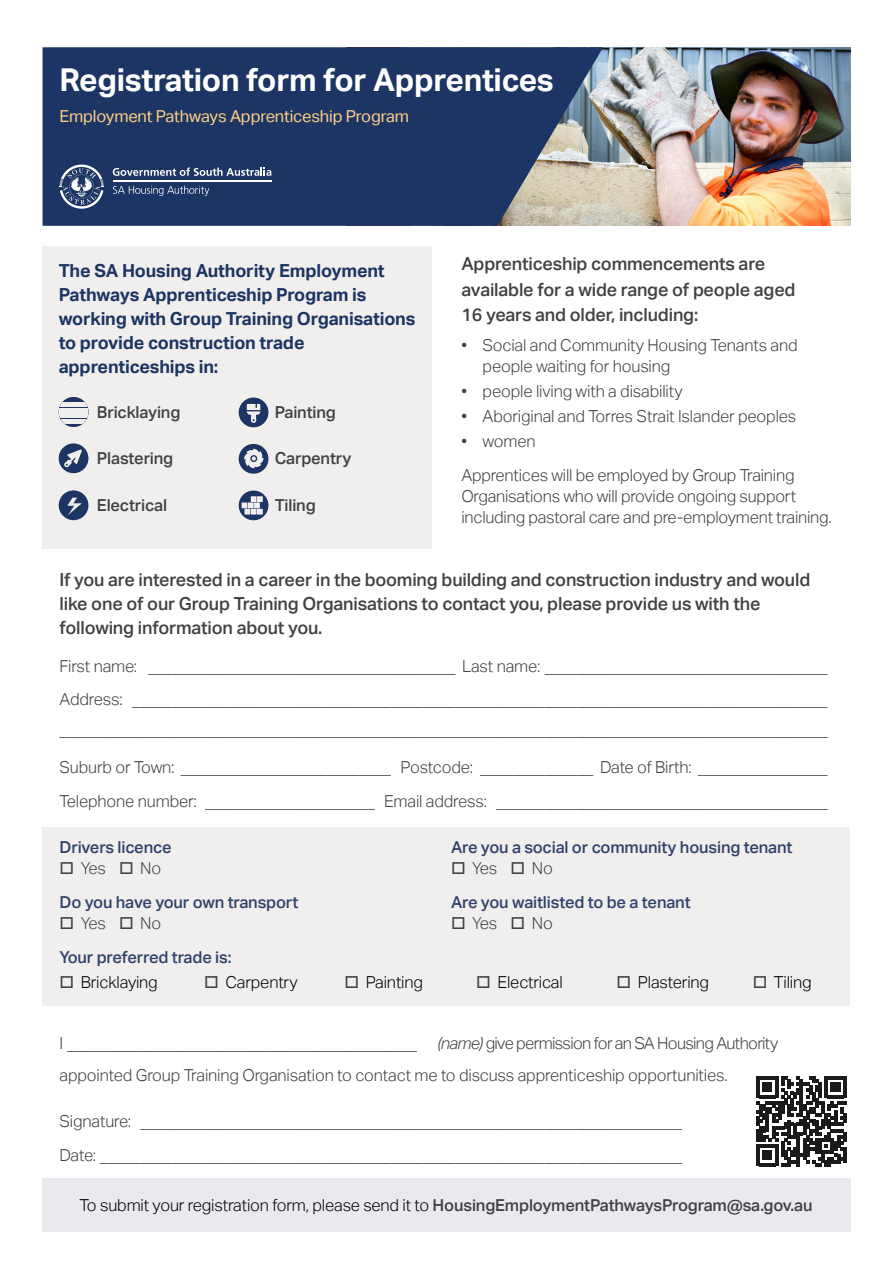
<style>
.page{position:relative;width:893px;height:1263px;background:#fff}
.page>*{position:absolute;margin:0;border:0;box-sizing:border-box;transform-origin:0 0}
._3__Body_Copy{font:700 31.5px "Aktiv Grotesk";letter-spacing:-.01em;color:#fff}
._1__Heading_-_BURG{font:500 18px/24px "Aktiv Grotesk";letter-spacing:-.01em;color:#414042}
._3__Body_Copy-2{font:700 18px/24px "Aktiv Grotesk";letter-spacing:-.01em;color:#1c3564}
._3__Body_Copy-3{font:500 18px/25.5px "Aktiv Grotesk";letter-spacing:-.01em;color:#414042}
._3__Body_Copy-4{font:300 16.5px/21px "Aktiv Grotesk";letter-spacing:-.01em;color:#414042}
._3__Body_Copy-5{font:300 16.5px "Aktiv Grotesk";letter-spacing:-.01em;color:#000}
._3__Body_Copy-6{font:500 16.5px "Aktiv Grotesk";letter-spacing:-.01em;color:#31426d}
._3__Body_Copy-7{font:500 16.5px "Aktiv Grotesk";letter-spacing:-.01em;color:#414042}
._3__Body_Copy-8{font:16.5px "Aktiv Grotesk";letter-spacing:-.01em;color:#ffcf86}
.s1{color:#414042}
.s2{font-style:italic}
.s3{font-weight:500;color:#414042}
</style>
<div class="page">
<div style="left:43px;top:827px;width:807px;height:179px;background:#f1efed"></div>
<img style="left:603px;top:47px;width:247px;height:179px">
<svg style="left:43px;top:47px;width:560px;height:179px;background:#2c426b"></svg>
<hr style="left:113px;top:181px;width:158px;height:1px;background:#fff">
<svg style="left:113px;top:167px;width:158px;height:9px"></svg>
<svg style="left:60px;top:165px;width:44px;height:44px;background:#5b6d8f"></svg>
<svg style="left:113px;top:186px;width:96px;height:10px"></svg>
<div style="left:42px;top:247px;width:390px;height:302px;background:#f1efed"></div>
<div style="left:59px;top:397px;width:29px;height:30px;background:#1c3564;border-radius:50%"></div>
<div style="left:65px;top:402px;width:14px;height:5px;background:#f1efed"></div>
<div style="left:79px;top:402px;width:9px;height:5px;background:#f1efed"></div>
<div style="left:61px;top:408px;width:13px;height:5px;background:#f1efed"></div>
<div style="left:75px;top:408px;width:13px;height:5px;background:#f1efed"></div>
<div style="left:65px;top:413px;width:14px;height:5px;background:#f1efed"></div>
<div style="left:79px;top:413px;width:9px;height:5px;background:#f1efed"></div>
<div style="left:61px;top:419px;width:13px;height:5px;background:#f1efed"></div>
<svg style="left:59px;top:402px;width:6px;height:22px"></svg>
<svg style="left:75px;top:419px;width:12px;height:5px"></svg>
<div style="left:239px;top:398px;width:29px;height:29px;background:#1c3564;border-radius:50%"></div>
<svg style="left:247px;top:404px;width:13px;height:19px"></svg>
<div style="left:59px;top:443px;width:29px;height:30px;background:#1c3564;border-radius:50%"></div>
<svg style="left:64px;top:449px;width:18px;height:18px"></svg>
<div style="left:239px;top:444px;width:29px;height:30px;background:#1c3564;border-radius:50%"></div>
<svg style="left:244px;top:449px;width:20px;height:19px"></svg>
<div style="left:59px;top:490px;width:29px;height:30px;background:#1c3564;border-radius:50%"></div>
<svg style="left:67px;top:498px;width:15px;height:17px"></svg>
<div style="left:239px;top:490px;width:29px;height:30px;background:#1c3564;border-radius:50%"></div>
<svg style="left:242px;top:496px;width:21px;height:19px"></svg>
<div style="left:42px;top:1179px;width:808px;height:53px;background:#eaeaee"></div>
<svg style="left:756px;top:1076px;width:90px;height:90px"></svg>
<hr style="left:843px;top:1148px;width:3px;height:15px;background:#000">
<p class="_3__Body_Copy" style="left:60px;top:62px;width:496px">Registration form for Apprentices</p>
<p class="_3__Body_Copy-8" style="left:60px;top:106px;width:351px">Employment Pathways Apprenticeship Program</p>
<p class="_3__Body_Copy-2" style="left:59px;top:258px;width:358px">The SA Housing Authority Employment Pathways Apprenticeship Program is working with Group Training Organisations to provide construction trade apprenticeships in:</p>
<p class="_3__Body_Copy-7" style="left:97px;top:402px;width:85px">Bricklaying</p>
<p class="_3__Body_Copy-7" style="left:275px;top:402px;width:63px">Painting</p>
<p class="_3__Body_Copy-7" style="left:97px;top:449px;width:78px">Plastering</p>
<p class="_3__Body_Copy-7" style="left:275px;top:449px;width:78px">Carpentry</p>
<p class="_3__Body_Copy-7" style="left:97px;top:495px;width:72px">Electrical</p>
<p class="_3__Body_Copy-7" style="left:275px;top:495px;width:43px">Tiling</p>
<p class="_3__Body_Copy-3" style="left:461px;top:251px;width:336px">Apprenticeship commencements are available for a wide range of people aged<br>16 years and older, including:</p>
<p class="_3__Body_Copy-4" style="left:483px;top:334px;width:317px;text-indent:-21px">• Social and Community Housing Tenants and people waiting for housing</p>
<p class="_3__Body_Copy-4" style="left:461px;top:381px;width:223px">• people living with a disability</p>
<p class="_3__Body_Copy-4" style="left:461px;top:406px;width:337px">• Aboriginal and Torres Strait Islander peoples</p>
<p class="_3__Body_Copy-4" style="left:461px;top:431px;width:76px">• women</p>
<p class="_3__Body_Copy-4" style="left:461px;top:465px;width:372px">Apprentices will be employed by Group Training<br>Organisations who will provide ongoing support including pastoral care and pre-employment training.</p>
<p class="_1__Heading_-_BURG" style="left:60px;top:567px;width:752px">If you are interested in a career in the booming building and construction industry and would like one of our Group Training Organisations to contact you, please provide us with the</p>
<p class="_1__Heading_-_BURG" style="left:60px;top:615px;width:264px">following information about you.</p>
<p class="_3__Body_Copy-4" style="left:60px;top:655px;width:770px">First name: ______________________________________ Last name: ___________________________________</p>
<p class="_3__Body_Copy-4" style="left:60px;top:689px;width:770px">Address: ______________________________________________________________________________________</p>
<p class="_3__Body_Copy-4" style="left:60px;top:719px;width:770px">_______________________________________________________________________________________________</p>
<p class="_3__Body_Copy-4" style="left:60px;top:757px;width:770px">Suburb or Town: __________________________ Postcode: ______________ Date of Birth: ________________</p>
<p class="_3__Body_Copy-4" style="left:60px;top:790px;width:770px">Telephone number: _____________________ Email address: _________________________________________</p>
<p class="_3__Body_Copy-6" style="left:60px;top:838px;width:114px">Drivers licence</p>
<p class="_3__Body_Copy-4" style="left:60px;top:858px;width:103px">□ Yes □ No</p>
<p class="_3__Body_Copy-6" style="left:60px;top:893px;width:241px">Do you have your own transport</p>
<p class="_3__Body_Copy-4" style="left:60px;top:913px;width:103px">□ Yes □ No</p>
<p class="_3__Body_Copy-6" style="left:451px;top:838px;width:343px">Are you a social or community housing tenant</p>
<p class="_3__Body_Copy-4" style="left:451px;top:858px;width:103px">□ Yes □ No</p>
<p class="_3__Body_Copy-6" style="left:451px;top:893px;width:241px">Are you waitlisted to be a tenant</p>
<p class="_3__Body_Copy-4" style="left:451px;top:913px;width:103px">□ Yes □ No</p>
<p class="_3__Body_Copy-6" style="left:60px;top:947px;width:174px">Your preferred trade is:</p>
<p class="_3__Body_Copy-5" style="left:60px;top:973px;width:100px"><span class="s1">□</span> Bricklaying</p>
<p class="_3__Body_Copy-5" style="left:204px;top:973px;width:95px"><span class="s1">□</span> Carpentry</p>
<p class="_3__Body_Copy-5" style="left:344px;top:973px;width:80px"><span class="s1">□</span> Painting</p>
<p class="_3__Body_Copy-5" style="left:476px;top:973px;width:88px"><span class="s1">□</span> Electrical</p>
<p class="_3__Body_Copy-5" style="left:617px;top:973px;width:94px"><span class="s1">□</span> Plastering</p>
<p class="_3__Body_Copy-5" style="left:753px;top:973px;width:61px"><span class="s1">□</span> Tiling</p>
<p class="_3__Body_Copy-4" style="left:60px;top:1028px;width:720px;line-height:31.5px">I ______________________________________________ <span class="s2">(name)</span> give permission for an SA Housing Authority appointed Group Training Organisation to contact me to discuss apprenticeship opportunities.</p>
<p class="_3__Body_Copy-4" style="left:60px;top:1111px;width:624px">Signature: ___________________________________________________________________</p>
<p class="_3__Body_Copy-4" style="left:60px;top:1145px;width:624px">Date: ________________________________________________________________________</p>
<p class="_3__Body_Copy-5" style="left:80px;top:1196px;width:734px">To submit your registration form, please send it to <span class="s3">HousingEmploymentPathwaysProgram@sa.gov.au</span></p>
</div>
